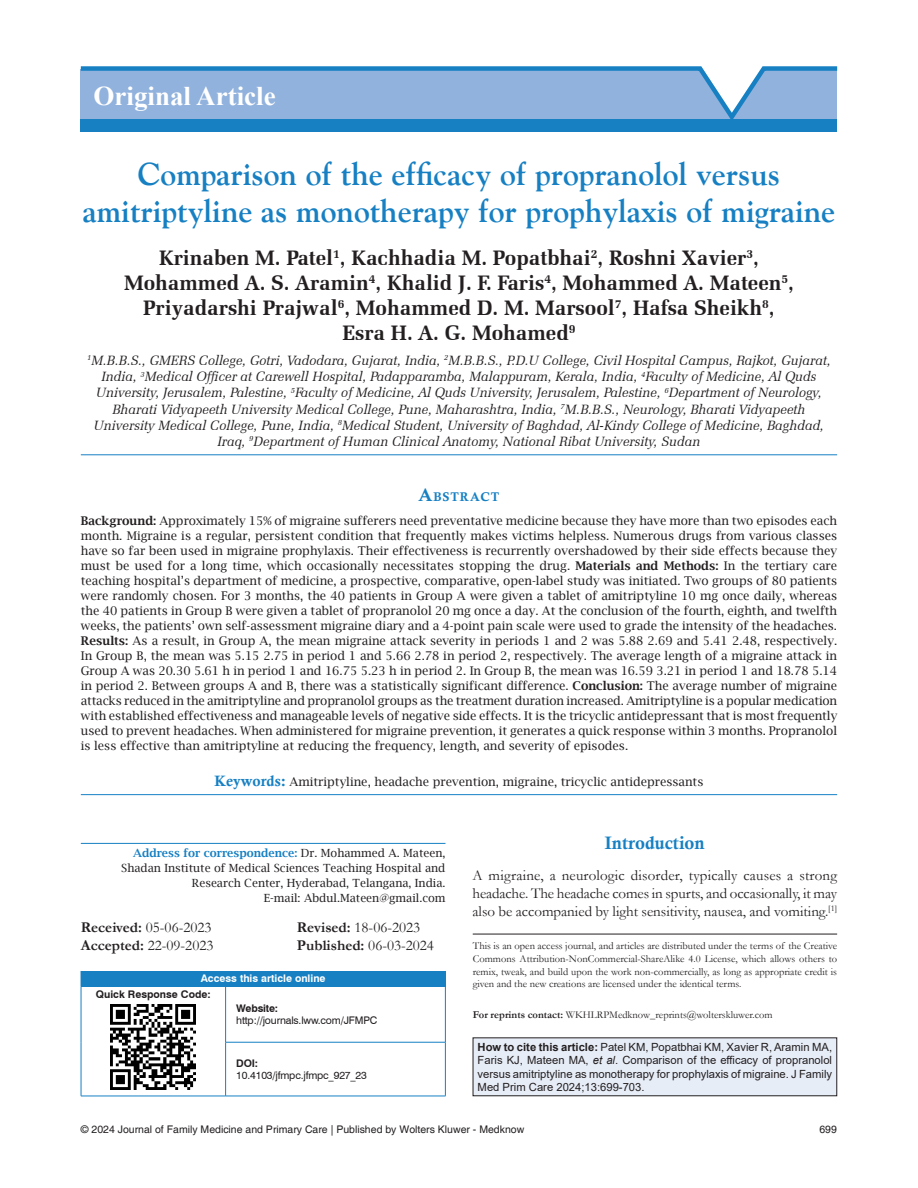
<style>
.page{position:relative;width:918px;height:1188px;background:#fff}
.page>*{position:absolute;margin:0;border:0;box-sizing:border-box;transform-origin:0 0}
.AT{font:700 31.5px/37.5px "Goudy";color:#1680c3;text-align:center}
.AH{font:700 27px "Times New Roman";color:#fff}
.AU{font:700 21px/25.2px "Zapf Elliptical 711 BT";color:#231f20;text-align:center}
.t1{font:18px "Calis MT Bol";color:#1680c3}
.TX{font:15px/18px "Garamond";color:#231f20;text-align:justify}
.HIS{font:15px "Garamond";color:#231f20}
.HIS-2{font:700 15px "Garamond";color:#231f20}
.AFF{font:italic 13.5px/16.2px "Zapf Elliptical 711 BT";color:#231f20;text-align:center}
.ABSH{font:12.6px "Calis MT Bol";letter-spacing:.07em;color:#1680c3}
.ABS{font:12px/15px "Lucida Bright";color:#231f20;text-align:justify}
.KWD{font:12px "Lucida Bright";color:#231f20}
.HTC{font:11.25px/13.5px "Arial";color:#231f20;text-align:justify}
.ADD{font:11.25px/15px "Lucida Bright";color:#231f20;text-align:right}
.Reprint{font:10.5px/12.6px "Garamond";color:#231f20;text-align:justify}
.RF{font:10.5px "Helvetica";color:#231f20}
.WEB{font:10.5px/12.6px "Swiss 721 BT";letter-spacing:-.015em;color:#231f20}
.AAO{font:700 10.5px "Swiss 721 BT";color:#fff}
.QRC{font:700 10.5px "Swiss 721 BT";color:#231f20}
.s1{font-size:18px}
.s2{font-weight:600}
.s3{font-family:"Calis MT Bol";font-size:15px;color:#1680c3}
.s4{font-weight:600;color:#1680c3}
.s5{font-weight:700}
.s6{font-weight:400}
.s7{font-style:italic}
</style>
<div class="page">
<svg style="left:80px;top:66px;width:758px;height:59px;background:#8ab0db"></svg>
<div style="left:81px;top:119px;width:756px;height:13px;background:#1680c3"></div>
<hr style="left:81px;top:454px;width:756px;height:1px;background:#1680c3">
<hr style="left:81px;top:794px;width:756px;height:1px;background:#1680c3">
<div style="left:81px;top:971px;width:364px;height:15px;background:#1680c3"></div>
<svg style="left:445px;top:971px;width:1px;height:15px"></svg>
<hr style="left:81px;top:1096px;width:145px;height:1px;background:#1680c3">
<hr style="left:226px;top:1096px;width:220px;height:1px;background:#1680c3">
<hr style="left:81px;top:986px;width:145px;height:1px;background:#1680c3">
<hr style="left:81px;top:986px;width:1px;height:56px;background:#1680c3">
<hr style="left:81px;top:1042px;width:1px;height:54px;background:#1680c3">
<hr style="left:226px;top:986px;width:220px;height:1px;background:#1680c3">
<hr style="left:225px;top:986px;width:1px;height:56px;background:#1680c3">
<hr style="left:445px;top:986px;width:1px;height:56px;background:#1680c3">
<hr style="left:225px;top:1042px;width:221px;height:1px;background:#1680c3">
<hr style="left:225px;top:1042px;width:1px;height:54px;background:#1680c3">
<hr style="left:445px;top:1042px;width:1px;height:54px;background:#1680c3">
<img style="left:111px;top:1004px;width:85px;height:85px">
<hr style="left:81px;top:843px;width:365px;height:1px;background:#1680c3">
<div style="left:473px;top:1038px;width:364px;height:58px;background:#e7edf7"></div>
<div style="left:473px;top:1037px;width:364px;height:59px;border:1px solid #231f20"></div>
<hr style="left:473px;top:934px;width:364px;height:1px;background:#231f20">
<p class="AH" style="left:94px;top:77px;width:184px">Original Article</p>
<p class="AT" style="left:83px;top:155px;width:754px">Comparison of the efficacy of propranolol versus amitriptyline as monotherapy for prophylaxis of migraine</p>
<p class="AU" style="left:124px;top:245px;width:671px">Krinaben M. Patel<sup>1</sup>, Kachhadia M. Popatbhai<sup>2</sup>, Roshni Xavier<sup>3</sup>, Mohammed A. S. Aramin<sup>4</sup>, Khalid J. F. Faris<sup>4</sup>, Mohammed A. Mateen<sup>5</sup>, Priyadarshi Prajwal<sup>6</sup>, Mohammed D. M. Marsool<sup>7</sup>, Hafsa Sheikh<sup>8</sup>, Esra H. A. G. Mohamed<sup>9</sup></p>
<p class="AFF" style="left:87px;top:352px;width:745px"><sup>1</sup>M.B.B.S., GMERS College, Gotri, Vadodara, Gujarat, India, <sup>2</sup>M.B.B.S., P.D.U College, Civil Hospital Campus, Rajkot, Gujarat, India, <sup>3</sup>Medical Officer at Carewell Hospital, Padapparamba, Malappuram, Kerala, India, <sup>4</sup>Faculty of Medicine, Al Quds University, Jerusalem, Palestine, <sup>5</sup>Faculty of Medicine, Al Quds University, Jerusalem, Palestine, <sup>6</sup>Department of Neurology, Bharati Vidyapeeth University Medical College, Pune, Maharashtra, India, <sup>7</sup>M.B.B.S., Neurology, Bharati Vidyapeeth University Medical College, Pune, India, <sup>8</sup>Medical Student, University of Baghdad, Al-Kindy College of Medicine, Baghdad, Iraq, <sup>9</sup>Department of Human Clinical Anatomy, National Ribat University, Sudan</p>
<p class="ABSH" style="left:419px;top:490px;width:82px"><span class="s1">A</span>BSTRACT</p>
<p class="ABS" style="left:81px;top:513px;width:758px"><span class="s2">Background:</span> Approximately 15% of migraine sufferers need preventative medicine because they have more than two episodes each month. Migraine is a regular, persistent condition that frequently makes victims helpless. Numerous drugs from various classes have so far been used in migraine prophylaxis. Their effectiveness is recurrently overshadowed by their side effects because they must be used for a long time, which occasionally necessitates stopping the drug. <span class="s2">Materials and Methods:</span> In the tertiary care teaching hospital’s department of medicine, a prospective, comparative, open‑label study was initiated. Two groups of 80 patients were randomly chosen. For 3 months, the 40 patients in Group A were given a tablet of amitriptyline 10 mg once daily, whereas the 40 patients in Group B were given a tablet of propranolol 20 mg once a day. At the conclusion of the fourth, eighth, and twelfth weeks, the patients’ own self‑assessment migraine diary and a 4‑point pain scale were used to grade the intensity of the headaches.</p>
<p class="ABS" style="left:81px;top:633px;width:758px"><span class="s2">Results:</span> As a result, in Group A, the mean migraine attack severity in periods 1 and 2 was 5.88 2.69 and 5.41 2.48, respectively.<br>In Group B, the mean was 5.15 2.75 in period 1 and 5.66 2.78 in period 2, respectively. The average length of a migraine attack in Group A was 20.30 5.61 h in period 1 and 16.75 5.23 h in period 2. In Group B, the mean was 16.59 3.21 in period 1 and 18.78 5.14 in period 2. Between groups A and B, there was a statistically significant difference. <span class="s2">Conclusion:</span> The average number of migraine attacks reduced in the amitriptyline and propranolol groups as the treatment duration increased. Amitriptyline is a popular medication with established effectiveness and manageable levels of negative side effects. It is the tricyclic antidepressant that is most frequently used to prevent headaches. When administered for migraine prevention, it generates a quick response within 3 months. Propranolol is less effective than amitriptyline at reducing the frequency, length, and severity of episodes.</p>
<p class="KWD" style="left:215px;top:775px;width:490px"><span class="s3">Keywords:</span> Amitriptyline, headache prevention, migraine, tricyclic antidepressants</p>
<p class="ADD" style="left:121px;top:845px;width:326px"><span class="s4">Address for correspondence:</span> Dr. Mohammed A. Mateen, Shadan Institute of Medical Sciences Teaching Hospital and Research Center, Hyderabad, Telangana, India.<br>E‑mail: Abdul.Mateen@gmail.com</p>
<p class="HIS" style="left:81px;top:917px;width:132px"><span class="s5">Received:</span> 05‑06‑2023</p>
<p class="HIS" style="left:297px;top:917px;width:125px"><span class="s5">Revised:</span> 18‑06‑2023</p>
<p class="HIS" style="left:81px;top:935px;width:134px"><span class="s5">Accepted:</span> 22-09-2023</p>
<p class="HIS-2" style="left:297px;top:935px;width:139px">Published: <span class="s6">06-03-2024</span></p>
<p class="AAO" style="left:201px;top:972px;width:126px">Access this article online</p>
<p class="QRC" style="left:96px;top:988px;width:116px">Quick Response Code:</p>
<p class="WEB" style="left:236px;top:1002px;width:143px"><span class="s5">Website: </span>http://journals.lww.com/JFMPC</p>
<p class="WEB" style="left:236px;top:1057px;width:132px"><span class="s5">DOI:<br></span>10.4103/jfmpc.jfmpc_927_23</p>
<h1 class="t1" style="left:605px;top:833px;width:101px">Introduction</h1>
<p class="TX" style="left:472px;top:866px;width:366px">A migraine, a neurologic disorder, typically causes a strong headache. The headache comes in spurts, and occasionally, it may also be accompanied by light sensitivity, nausea, and vomiting.<sup>[1]</sup></p>
<p class="Reprint" style="left:473px;top:940px;width:366px">This is an open access journal, and articles are distributed under the terms of the Creative Commons Attribution‑NonCommercial‑ShareAlike 4.0 License, which allows others to remix, tweak, and build upon the work non‑commercially, as long as appropriate credit is given and the new creations are licensed under the identical terms.</p>
<p class="Reprint" style="left:473px;top:1008px;width:301px"><span class="s5">For reprints contact:</span> WKHLRPMedknow_reprints@wolterskluwer.com</p>
<p class="HTC" style="left:478px;top:1040px;width:356px"><span class="s5">How to cite this article:</span> Patel KM, Popatbhai KM, Xavier R, Aramin MA, Faris KJ, Mateen MA, <span class="s7">et al</span>. Comparison of the efficacy of propranolol versus amitriptyline as monotherapy for prophylaxis of migraine. J Family Med Prim Care 2024;13:699-703.</p>
<p class="RF" style="left:81px;top:1124px;width:445px">© 2024 Journal of Family Medicine and Primary Care | Published by Wolters Kluwer ‑ Medknow</p>
<p class="RF" style="left:819px;top:1124px;width:19px">699</p>
</div>
